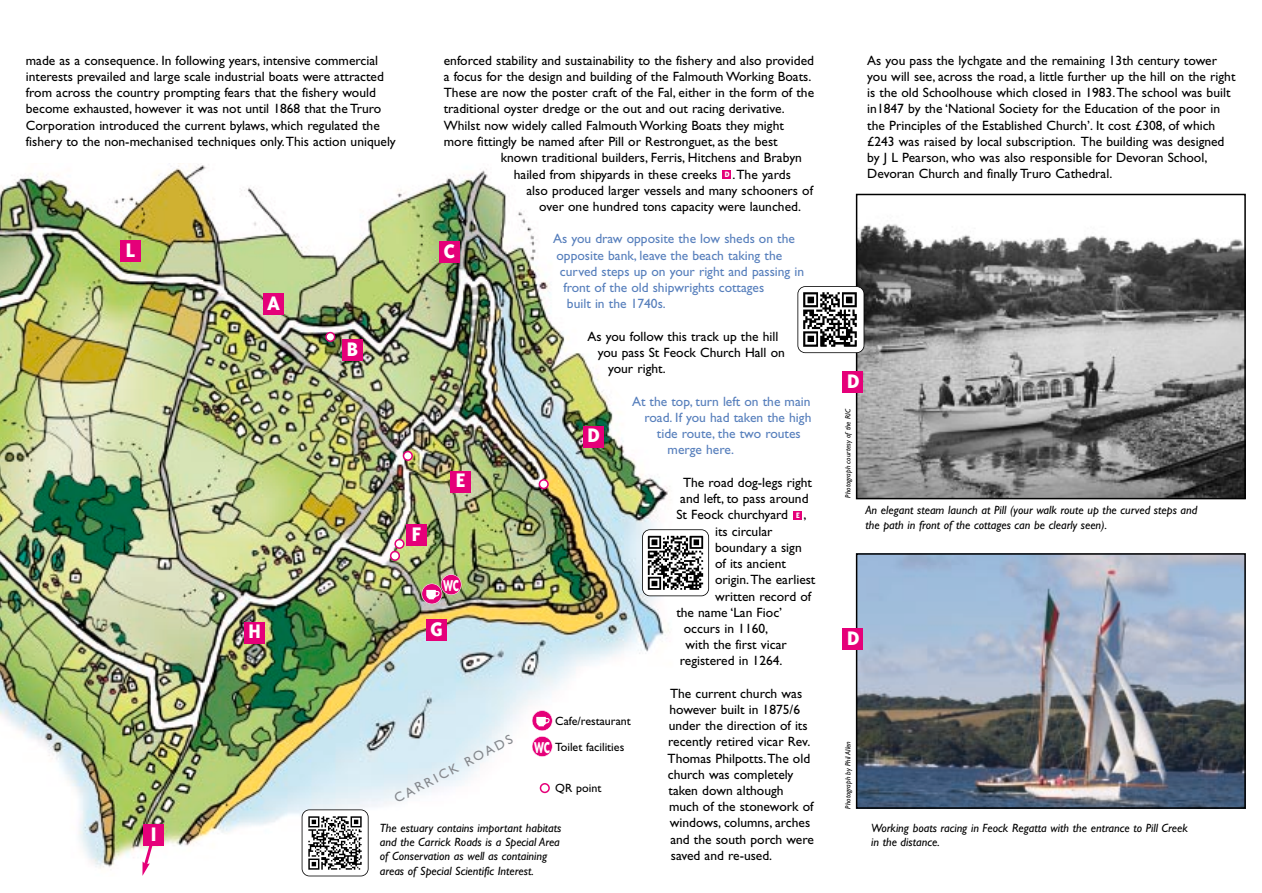
<style>
.page{position:relative;width:1262px;height:893px;background:#fff}
.page>*{position:absolute;margin:0;border:0;box-sizing:border-box;transform-origin:0 0}
.t1{font:700 22.5px "Bailey Sans ITC";color:#fff}
.t2{font:700 18px "Bailey Sans ITC";color:#fff;scale:.7 1}
.t3{font:13.5px/16.2px "Gill Sans";color:#000}
.t4{font:13.5px "Gill Sans";color:#577fbc}
.t5{font:13.5px "Gill Sans";color:#86898e}
.t6{font:italic 12px/14.4px "Gill Sans";color:#000}
.t7{font:12px/25.8px "Gill Sans";color:#000}
.t8{font:700 9px "Bailey Sans ITC";color:#fff}
.t9{font:italic 7.5px "Gill Sans";color:#000}
.s1{font-family:"Bailey Sans ITC";font-weight:700;font-size:18px;color:#fff}
</style>
<div class="page">
<div style="left:793px;top:511px;width:9px;height:8px;background:#e50079"></div>
<div style="left:723px;top:170px;width:8px;height:9px;background:#e50079"></div>
<img style="left:0;top:163px;width:684px;height:713px">
<div style="left:263px;top:293px;width:21px;height:22px;background:#e50079"></div>
<div style="left:426px;top:619px;width:21px;height:21px;background:#e50079"></div>
<div style="left:406px;top:524px;width:20px;height:22px;background:#e50079"></div>
<div style="left:583px;top:425px;width:20px;height:22px;background:#e50079"></div>
<div style="left:450px;top:471px;width:21px;height:21px;background:#e50079"></div>
<div style="left:244px;top:622px;width:21px;height:21px;background:#e50079"></div>
<div style="left:120px;top:240px;width:21px;height:22px;background:#e50079"></div>
<div style="left:439px;top:241px;width:21px;height:22px;background:#e50079"></div>
<div style="left:342px;top:339px;width:20px;height:22px;background:#e50079"></div>
<svg style="left:142px;top:826px;width:17px;height:49px"></svg>
<img style="left:422px;top:585px;width:20px;height:19px">
<div style="left:421px;top:583px;width:21px;height:21px;border:1px solid #fff;border-radius:50%"></div>
<img style="left:859px;top:224px;width:383px;height:272px">
<div style="left:856px;top:194px;width:389px;height:305px;border:2px solid #000"></div>
<img style="left:859px;top:556px;width:383px;height:249px">
<div style="left:856px;top:553px;width:389px;height:255px;border:2px solid #000"></div>
<div style="left:143px;top:824px;width:21px;height:22px;background:#e50079"></div>
<div style="left:798px;top:286px;width:66px;height:67px;background:#fff;border-radius:7px"></div>
<img style="left:803px;top:292px;width:54px;height:55px">
<div style="left:797px;top:286px;width:67px;height:67px;border:2px solid #000;border-radius:8px"></div>
<div style="left:642px;top:529px;width:66px;height:67px;background:#fff;border-radius:7px"></div>
<img style="left:647px;top:535px;width:57px;height:55px">
<div style="left:642px;top:529px;width:67px;height:67px;border:2px solid #000;border-radius:8px"></div>
<div style="left:842px;top:371px;width:21px;height:22px;background:#e50079"></div>
<div style="left:842px;top:628px;width:21px;height:22px;background:#e50079"></div>
<svg style="left:325px;top:332px;width:10px;height:10px"></svg>
<svg style="left:390px;top:539px;width:14px;height:22px"></svg>
<svg style="left:538px;top:479px;width:11px;height:10px"></svg>
<svg style="left:403px;top:451px;width:10px;height:10px"></svg>
<svg style="left:540px;top:783px;width:10px;height:10px"></svg>
<img style="left:532px;top:712px;width:20px;height:18px">
<div style="left:532px;top:710px;width:20px;height:21px;border:1px solid #fff;border-radius:50%"></div>
<div style="left:532px;top:736px;width:20px;height:20px;background:#e50079;border-radius:50%"></div>
<div style="left:532px;top:736px;width:20px;height:20px;border:1px solid #fff;border-radius:50%"></div>
<div style="left:441px;top:574px;width:20px;height:20px;background:#e50079;border-radius:50%"></div>
<div style="left:441px;top:574px;width:20px;height:21px;border:1px solid #fff;border-radius:50%"></div>
<div style="left:302px;top:809px;width:66px;height:67px;background:#fff;border-radius:7px"></div>
<img style="left:308px;top:816px;width:54px;height:54px">
<div style="left:302px;top:809px;width:66px;height:67px;border:2px solid #000;border-radius:8px"></div>
<p class="t3" style="left:26px;top:54px;width:371px">made as a consequence. In following years, intensive commercial interests prevailed and large scale industrial boats were attracted from across the country prompting fears that the fishery would become exhausted, however it was not until 1868 that the Truro Corporation introduced the current bylaws, which regulated the fishery to the non-mechanised techniques only.This action uniquely</p>
<p class="t3" style="left:444px;top:54px;width:372px">enforced stability and sustainability to the fishery and also provided</p>
<p class="t3" style="left:444px;top:70px;width:369px">a focus for the design and building of the Falmouth Working Boats.</p>
<p class="t3" style="left:444px;top:86px;width:372px">These are now the poster craft of the Fal, either in the form of the</p>
<p class="t3" style="left:444px;top:102px;width:342px">traditional oyster dredge or the out and out racing derivative.</p>
<p class="t3" style="left:444px;top:118px;width:341px">Whilst now widely called Falmouth Working Boats they might</p>
<p class="t3" style="left:444px;top:135px;width:335px">more fittingly be named after Pill or Restronguet, as the best</p>
<p class="t3" style="left:501px;top:151px;width:303px">known traditional builders, Ferris, Hitchens and Brabyn</p>
<p class="t3" style="left:514px;top:167px;width:278px">hailed from shipyards in these creeks .The yards</p>
<p class="t3" style="left:526px;top:184px;width:288px">also produced larger vessels and many schooners of</p>
<p class="t3" style="left:539px;top:200px;width:263px">over one hundred tons capacity were launched.</p>
<p class="t4" style="left:553px;top:234px;width:243px">As you draw opposite the low sheds on the</p>
<p class="t4" style="left:556px;top:250px;width:227px">opposite bank, leave the beach taking the</p>
<p class="t4" style="left:560px;top:267px;width:246px">curved steps up on your right and passing in</p>
<p class="t4" style="left:563px;top:283px;width:202px">front of the old shipwrights cottages</p>
<p class="t4" style="left:567px;top:299px;width:100px">built in the 1740s.</p>
<p class="t3" style="left:587px;top:329px;width:192px">As you follow this track up the hill</p>
<p class="t3" style="left:598px;top:346px;width:189px">you pass St Feock Church Hall on</p>
<p class="t3" style="left:608px;top:362px;width:59px">your right.</p>
<p class="t4" style="left:632px;top:396px;width:180px">At the top, turn left on the main</p>
<p class="t4" style="left:644px;top:412px;width:168px">road. If you had taken the high</p>
<p class="t4" style="left:657px;top:429px;width:145px">tide route, the two routes</p>
<p class="t4" style="left:667px;top:445px;width:68px">merge here.</p>
<p class="t3" style="left:683px;top:475px;width:130px">The road dog-legs right</p>
<p class="t3" style="left:680px;top:491px;width:130px">and left, to pass around</p>
<p class="t3" style="left:676px;top:508px;width:131px">St Feock churchyard ,</p>
<p class="t3" style="left:715px;top:524px;width:59px">its circular</p>
<p class="t3" style="left:715px;top:540px;width:88px">boundary a sign</p>
<p class="t3" style="left:715px;top:557px;width:72px">of its ancient</p>
<p class="t3" style="left:715px;top:573px;width:102px">origin.The earliest</p>
<p class="t3" style="left:715px;top:589px;width:98px">written record of</p>
<p class="t3" style="left:676px;top:605px;width:107px">the name ‘Lan Fioc’</p>
<p class="t3" style="left:683px;top:621px;width:86px">occurs in 1160,</p>
<p class="t3" style="left:685px;top:638px;width:103px">with the first vicar</p>
<p class="t3" style="left:680px;top:654px;width:104px">registered in 1264.</p>
<p class="t3" style="left:667px;top:686px;width:148px">The current church was however built in 1875/6 under the direction of its recently retired vicar Rev.<br>Thomas Philpotts.The old church was completely taken down although much of the stonework of windows, columns, arches and the south porch were saved and re-used.</p>
<p class="t8" style="left:724px;top:171px;width:7px">D</p>
<h1 class="t1" style="left:125px;top:241px;width:12px">L</h1>
<h1 class="t1" style="left:444px;top:242px;width:13px">C</h1>
<h1 class="t1" style="left:267px;top:294px;width:14px">A</h1>
<h1 class="t1" style="left:346px;top:340px;width:13px">B</h1>
<h1 class="t1" style="left:586px;top:426px;width:14px">D</h1>
<h1 class="t1" style="left:455px;top:471px;width:12px">E</h1>
<p class="t8" style="left:795px;top:511px;width:6px">E</p>
<h1 class="t1" style="left:411px;top:525px;width:12px">F</h1>
<h2 class="t2" style="left:443px;top:578px;width:25px">WC</h2>
<h1 class="t1" style="left:430px;top:619px;width:14px">G</h1>
<h1 class="t1" style="left:248px;top:622px;width:15px">H</h1>
<p class="t7" style="left:534px;top:709px;width:98px;text-indent:21px">Cafe/restaurant<br><span class="s1">WC</span> Toilet facilities</p>
<p class="t5" style="left:393px;top:795px;width:133px;rotate:-28deg">CARRICK ROADS</p>
<p class="t7" style="left:555px;top:776px;width:48px">QR point</p>
<p class="t6" style="left:380px;top:821px;width:183px">The estuary contains important habitats and the Carrick Roads is a Special Area of Conservation as well as containing areas of Special Scientific Interest.</p>
<h1 class="t1" style="left:150px;top:825px;width:9px">I</h1>
<p class="t3" style="left:867px;top:54px;width:370px">As you pass the lychgate and the remaining 13th century tower you will see, across the road, a little further up the hill on the right is the old Schoolhouse which closed in 1983.The school was built in1847 by the ‘National Society for the Education of the poor in the Principles of the Established Church’. It cost £308, of which £243 was raised by local subscription. The building was designed by J L Pearson, who was also responsible for Devoran School, Devoran Church and finally Truro Cathedral.</p>
<h1 class="t1" style="left:846px;top:372px;width:14px">D</h1>
<p class="t9" style="left:845px;top:497px;width:90px;rotate:-90deg">Photograph courtesy of the RIC</p>
<p class="t6" style="left:865px;top:504px;width:334px">An elegant steam launch at Pill (your walk route up the curved steps and the path in front of the cottages can be clearly seen).</p>
<h1 class="t1" style="left:846px;top:628px;width:14px">D</h1>
<p class="t9" style="left:845px;top:808px;width:69px;rotate:-90deg">Photograph by Phil Allen</p>
<p class="t6" style="left:871px;top:821px;width:318px">Working boats racing in Feock Regatta with the entrance to Pill Creek in the distance.</p>
</div>
